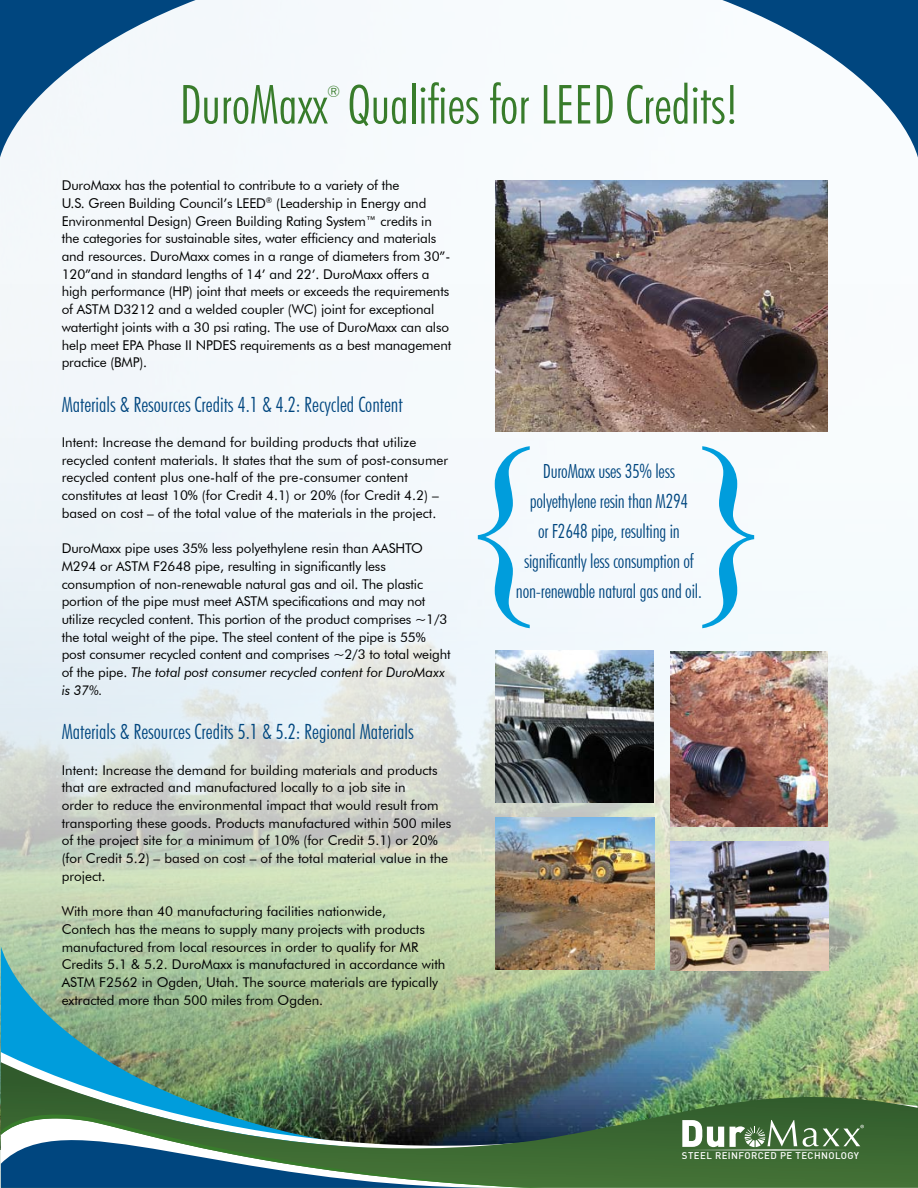
<style>
.page{position:relative;width:918px;height:1188px;background:#fff}
.page>*{position:absolute;margin:0;border:0;box-sizing:border-box;transform-origin:0 0}
.t1{font:200.1px "Times New Roman";color:#009ddc;scale:.95 1}
.t2{font:300 condensed 54px "Futura BT";color:#387c2b}
.t3{font:300 condensed 21px "Futura BT";color:#00467f}
.t4{font:300 condensed 19.5px/30px "Futura BT";letter-spacing:-.01em;color:#00467f;text-align:center}
.t5{font:300 condensed 15.75px "Futura BT";color:#387c2b}
.t6{font:13.5px/17.7px "Futura BT";letter-spacing:-.01em;color:#000}
.t7{font:500 9.6px "DIN";letter-spacing:.045em;color:#fff}
.s1{font-style:italic}
</style>
<div class="page">
<img style="left:1px;top:158px;width:917px;height:894px">
<svg style="left:1px;top:946px;width:475px;height:106px"></svg>
<img style="left:1px;top:1052px;width:917px;height:10px">
<img style="left:1px;top:1062px;width:917px;height:126px">
<svg style="left:494px;top:1111px;width:49px;height:77px"></svg>
<svg style="left:1px;top:1099px;width:493px;height:89px"></svg>
<svg style="left:722px;top:0;width:196px;height:158px"></svg>
<svg style="left:0;top:0;width:319px;height:158px;fill:#f4f8fb"></svg>
<img style="left:670px;top:651px;width:158px;height:175px">
<svg style="left:682px;top:1120px;width:42px;height:27px"></svg>
<svg style="left:680px;top:1147px;width:185px;height:4px"></svg>
<svg style="left:730px;top:1120px;width:67px;height:27px"></svg>
<svg style="left:803px;top:1125px;width:61px;height:22px"></svg>
<img style="left:495px;top:180px;width:333px;height:252px">
<img style="left:495px;top:818px;width:159px;height:152px">
<img style="left:495px;top:650px;width:159px;height:152px">
<img style="left:670px;top:841px;width:158px;height:129px">
<h2 class="t2" style="left:179px;top:72px;width:561px">DuroMaxx Qualifies for LEED Credits!</h2>
<p class="t5" style="left:327px;top:81px;width:15px">®</p>
<p class="t6" style="left:62px;top:176px;width:391px">DuroMaxx has the potential to contribute to a variety of the<br>U.S. Green Building Council’s LEED<sup>®</sup> (Leadership in Energy and Environmental Design) Green Building Rating System™ credits in the categories for sustainable sites, water efficiency and materials and resources. DuroMaxx comes in a range of diameters from 30”- 120”and in standard lengths of 14’ and 22’. DuroMaxx offers a high performance (HP) joint that meets or exceeds the requirements of ASTM D3212 and a welded coupler (WC) joint for exceptional watertight joints with a 30 psi rating. The use of DuroMaxx can also help meet EPA Phase II NPDES requirements as a best management practice (BMP).</p>
<h3 class="t3" style="left:62px;top:391px;width:342px">Materials &amp; Resources Credits 4.1 &amp; 4.2: Recycled Content</h3>
<p class="t6" style="left:62px;top:433px;width:388px">Intent: Increase the demand for building products that utilize recycled content materials. It states that the sum of post-consumer recycled content plus one-half of the pre-consumer content constitutes at least 10% (for Credit 4.1) or 20% (for Credit 4.2) – based on cost – of the total value of the materials in the project.</p>
<p class="t6" style="left:62px;top:539px;width:390px">DuroMaxx pipe uses 35% less polyethylene resin than AASHTO M294 or ASTM F2648 pipe, resulting in significantly less consumption of non-renewable natural gas and oil. The plastic portion of the pipe must meet ASTM specifications and may not utilize recycled content. This portion of the product comprises ~1/3 the total weight of the pipe. The steel content of the pipe is 55% post consumer recycled content and comprises ~2/3 to total weight of the pipe. <span class="s1">The total post consumer recycled content for DuroMaxx is 37%.</span></p>
<h3 class="t3" style="left:62px;top:719px;width:354px">Materials &amp; Resources Credits 5.1 &amp; 5.2: Regional Materials</h3>
<p class="t6" style="left:62px;top:761px;width:391px">Intent: Increase the demand for building materials and products that are extracted and manufactured locally to a job site in<br>order to reduce the environmental impact that would result from transporting these goods. Products manufactured within 500 miles of the project site for a minimum of 10% (for Credit 5.1) or 20% (for Credit 5.2) – based on cost – of the total material value in the project.</p>
<p class="t6" style="left:62px;top:902px;width:385px">With more than 40 manufacturing facilities nationwide,<br>Contech has the means to supply many projects with products manufactured from local resources in order to qualify for MR Credits 5.1 &amp; 5.2. DuroMaxx is manufactured in accordance with ASTM F2562 in Ogden, Utah. The source materials are typically extracted more than 500 miles from Ogden.</p>
<h1 class="t1" style="left:452px;top:384px;width:344px">{ }</h1>
<h3 class="t4" style="left:516px;top:456px;width:187px">DuroMaxx uses 35% less polyethylene resin than M294<br>or F2648 pipe, resulting in significantly less consumption of non-renewable natural gas and oil.</h3>
<p class="t7" style="left:682px;top:1150px;width:179px">STEEL REINFORCED PE TECHNOLOGY</p>
</div>
